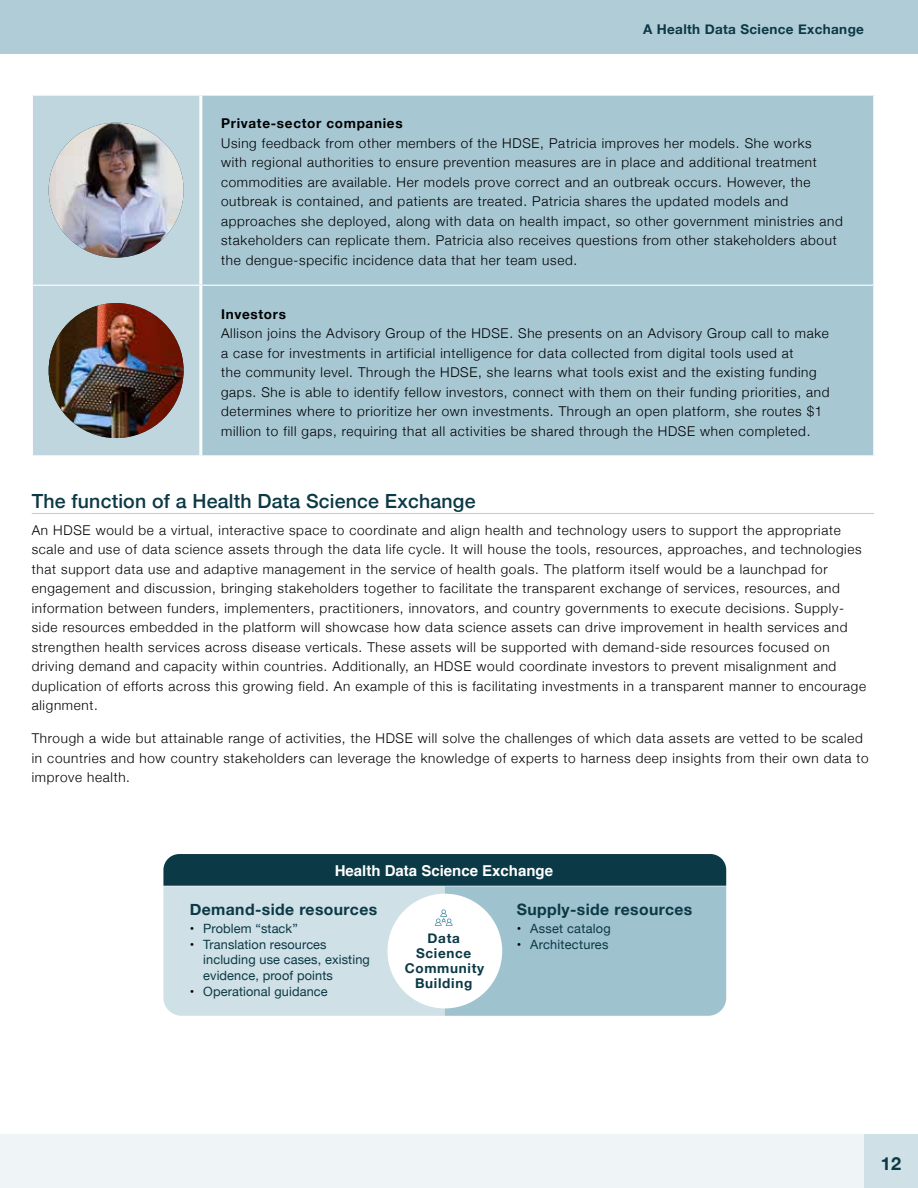
<style>
.page{position:relative;width:918px;height:1188px;background:#fff}
.page>*{position:absolute;margin:0;border:0;box-sizing:border-box;transform-origin:0 0}
.t1{font:500 19.5px "Helvetica Neue";letter-spacing:.01em;color:#0b3945}
.t2{font:700 18px "Helvetica Neue";color:#0b3945}
.t3{font:700 15.75px "Helvetica Neue";letter-spacing:.025em;color:#0b3945}
.t4{font:700 15px "Helvetica";color:#fff}
.t5{font:300 13.5px/19.5px "Helvetica Neue";letter-spacing:.05em;color:#000}
.t6{font:700 13.5px "Helvetica Neue";letter-spacing:.05em;color:#000}
.t7{font:700 13.5px/15px "Helvetica Neue";letter-spacing:.05em;color:#0b3945;text-align:center}
.t8{font:700 13.5px "Helvetica Neue";letter-spacing:.025em;color:#0b3945}
.t9{font:12.75px/15.8px "Helvetica Neue";letter-spacing:.01em;color:#0b3945}
.s1{color:#000}
</style>
<div class="page">
<div style="left:0;top:1134px;width:918px;height:54px;background:#eff5f7"></div>
<div style="left:0;top:0;width:918px;height:54px;background:#afccd7"></div>
<div style="left:864px;top:1134px;width:54px;height:54px;background:#cfe0e7"></div>
<hr style="left:32px;top:513px;width:842px;height:1px;background:#cbcccc">
<div style="left:33px;top:96px;width:166px;height:359px;background:#bfd6df"></div>
<div style="left:202px;top:96px;width:671px;height:359px;background:#a7c7d3"></div>
<hr style="left:201px;top:285px;width:672px;height:1px;background:#fff">
<hr style="left:32px;top:285px;width:169px;height:1px;background:#fff">
<img style="left:49px;top:123px;width:135px;height:135px;border-radius:67px">
<img style="left:49px;top:303px;width:135px;height:135px;border-radius:67px">
<svg style="left:163px;top:854px;width:563px;height:162px;background:#9eb8c2"></svg>
<p class="t8" style="left:643px;top:19px;width:222px">A Health Data Science Exchange</p>
<p class="t6" style="left:221px;top:113px;width:183px">Private-sector companies</p>
<p class="t5" style="left:221px;top:132px;width:623px">Using feedback from other members of the HDSE, Patricia improves her models. She works<br>with regional authorities to ensure prevention measures are in place and additional treatment commodities are available. Her models prove correct and an outbreak occurs. However, the outbreak is contained, and patients are treated. Patricia shares the updated models and approaches she deployed, along with data on health impact, so other government ministries and stakeholders can replicate them. Patricia also receives questions from other stakeholders about the dengue-specific incidence data that her team used.</p>
<p class="t6" style="left:221px;top:303px;width:66px">Investors</p>
<p class="t5" style="left:221px;top:323px;width:610px">Allison joins the Advisory Group of the HDSE. She presents on an Advisory Group call to make a case for investments in artificial intelligence for data collected from digital tools used at<br>the community level. Through the HDSE, she learns what tools exist and the existing funding gaps. She is able to identify fellow investors, connect with them on their funding priorities, and determines where to prioritize her own investments. Through an open platform, she routes $1 million to fill gaps, requiring that all activities be shared through the HDSE when completed.</p>
<h1 class="t1" style="left:32px;top:486px;width:445px">The function of a Health Data Science Exchange</h1>
<p class="t5" style="left:32px;top:519px;width:836px">An HDSE would be a virtual, interactive space to coordinate and align health and technology users to support the appropriate scale and use of data science assets through the data life cycle. It will house the tools, resources, approaches, and technologies that support data use and adaptive management in the service of health goals. The platform itself would be a launchpad for engagement and discussion, bringing stakeholders together to facilitate the transparent exchange of services, resources, and information between funders, implementers, practitioners, innovators, and country governments to execute decisions. Supply&shy;side resources embedded in the platform will showcase how data science assets can drive improvement in health services and strengthen health services across disease verticals. These assets will be supported with demand-side resources focused on driving demand and capacity within countries. Additionally, an HDSE would coordinate investors to prevent misalignment and duplication of efforts across this growing field. An example of this is facilitating investments in a transparent manner to encourage alignment.</p>
<p class="t5" style="left:32px;top:728px;width:838px">Through a wide but attainable range of activities, the HDSE will solve the challenges of which data assets are vetted to be scaled in countries and how country stakeholders can leverage the knowledge of experts to harness deep insights from their own data to improve health.</p>
<p class="t4" style="left:335px;top:858px;width:220px">Health Data Science Exchange</p>
<p class="t3" style="left:190px;top:897px;width:189px">Demand-side resources</p>
<p class="t9" style="left:190px;top:921px;width:110px"><span class="s1">•</span> Problem “stack”</p>
<p class="t9" style="left:203px;top:937px;width:168px;text-indent:-14px"><span class="s1">•</span> Translation resources including use cases, existing evidence, proof points</p>
<p class="t9" style="left:190px;top:984px;width:140px"><span class="s1">•</span> Operational guidance</p>
<p class="t7" style="left:405px;top:931px;width:81px">Data<br>Science<br>Community<br>Building</p>
<p class="t3" style="left:517px;top:897px;width:177px">Supply-side resources</p>
<p class="t9" style="left:517px;top:921px;width:96px"><span class="s1">•</span> Asset catalog</p>
<p class="t9" style="left:517px;top:937px;width:93px"><span class="s1">•</span> Architectures</p>
<h2 class="t2" style="left:881px;top:1149px;width:22px">12</h2>
</div>
